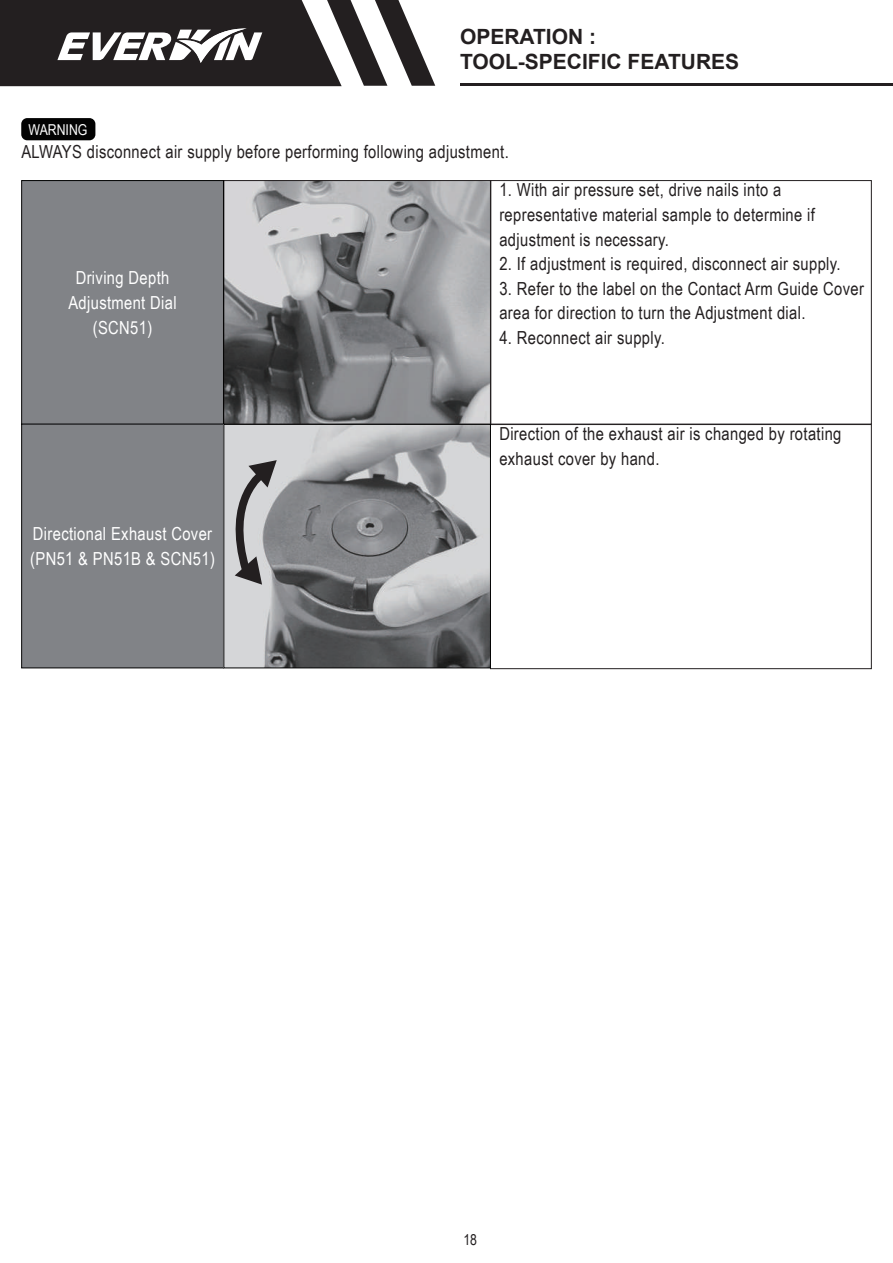
<style>
.page{position:relative;width:893px;height:1263px;background:#fff}
.page>*{position:absolute;margin:0;border:0;box-sizing:border-box;transform-origin:0 0}
.t1{font:700 21px/25.2px "Arial";color:#231f20}
.t2{font:18px/24.6px "Arial Narrow";letter-spacing:.02em;color:#231f20}
.t3{font:18px/24.6px "Arial Narrow";letter-spacing:.02em;color:#fff;text-align:center}
.t4{font:15px "Arial Narrow";color:#fff}
.t5{font:15px "Arial Narrow";color:#231f20}
</style>
<div class="page">
<img style="left:225px;top:182px;width:264px;height:484px">
<div style="left:223px;top:180px;width:268px;height:244px;border:1px solid #231f20"></div>
<div style="left:22px;top:181px;width:201px;height:243px;background:#818387"></div>
<div style="left:21px;top:180px;width:203px;height:245px;border:1px solid #030303"></div>
<div style="left:22px;top:424px;width:201px;height:244px;background:#818387"></div>
<div style="left:21px;top:424px;width:203px;height:244px;border:1px solid #030303"></div>
<div style="left:490px;top:180px;width:382px;height:244px;border:1px solid #231f20"></div>
<div style="left:490px;top:424px;width:382px;height:245px;border:1px solid #231f20"></div>
<hr style="left:460px;top:83px;width:433px;height:3px;background:#231f20">
<svg style="left:0;top:0;width:435px;height:86px"></svg>
<div style="left:223px;top:424px;width:268px;height:244px;border:1px solid #030303"></div>
<svg style="left:222px;top:460px;width:55px;height:125px;background:#a0a0a2"></svg>
<div style="left:21px;top:118px;width:74px;height:22px;background:#030303;border-radius:6px"></div>
<p class="t4" style="left:29px;top:118px;width:60px">WARNING</p>
<p class="t1" style="left:460px;top:24px;width:281px">OPERATION :<br>TOOL-SPECIFIC FEATURES</p>
<p class="t2" style="left:21px;top:138px;width:489px">ALWAYS disconnect air supply before performing following adjustment.</p>
<p class="t3" style="left:68px;top:265px;width:110px">Driving Depth<br>Adjustment Dial (SCN51)</p>
<p class="t3" style="left:30px;top:521px;width:186px;text-align:left">Directional Exhaust Cover (PN51 &amp; PN51B &amp; SCN51)</p>
<p class="t2" style="left:499px;top:177px;width:317px">1. With air pressure set, drive nails into a representative material sample to determine if adjustment is necessary.</p>
<p class="t2" style="left:499px;top:251px;width:343px">2. If adjustment is required, disconnect air supply.</p>
<p class="t2" style="left:499px;top:275px;width:366px">3. Refer to the label on the Contact Arm Guide Cover area for direction to turn the Adjustment dial.</p>
<p class="t2" style="left:499px;top:325px;width:167px">4. Reconnect air supply.</p>
<p class="t2" style="left:499px;top:421px;width:344px">Direction of the exhaust air is changed by rotating exhaust cover by hand.</p>
<p class="t5" style="left:463px;top:1228px;width:15px">18</p>
</div>
